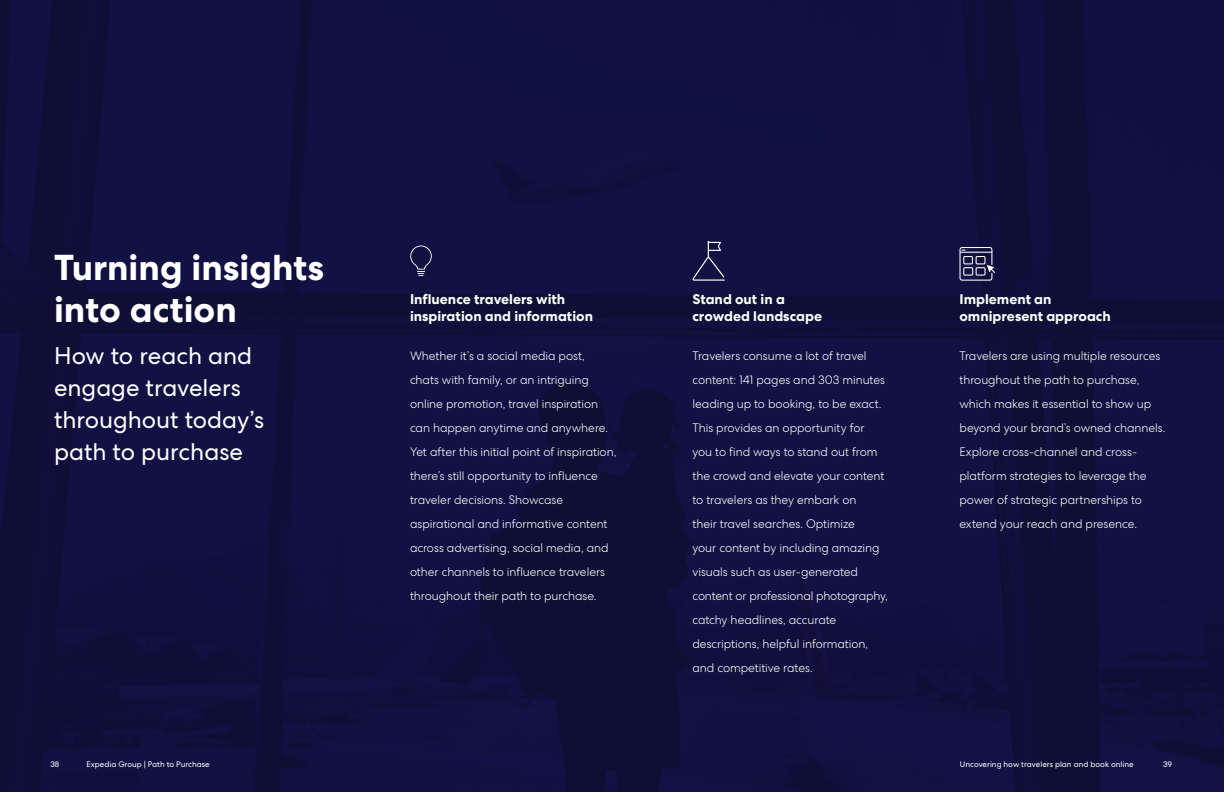
<style>
.page{position:relative;width:1224px;height:792px;background:#fff}
.page>*{position:absolute;margin:0;border:0;box-sizing:border-box;transform-origin:0 0}
.t1{font:700 36px/42px "Centra No 2";color:#fff}
.t2{font:24px/32px "Centra No 2";color:#fff}
.t3{font:700 14px/16.8px "Centra No 2";color:#fff}
.t4{font:300 12px/24px "Centra No 2";letter-spacing:-.005em;color:#fff}
.t5{font:8px "Centra No 2";color:#fff}
</style>
<div class="page">
<img style="left:0;top:0;width:1224px;height:792px">
<svg style="left:410px;top:245px;width:22px;height:31px"></svg>
<svg style="left:692px;top:241px;width:33px;height:40px"></svg>
<svg style="left:960px;top:247px;width:35px;height:34px"></svg>
<h1 class="t1" style="left:54px;top:247px;width:272px">Turning insights into action</h1>
<h2 class="t2" style="left:54px;top:340px;width:212px">How to reach and engage travelers throughout today’s path to purchase</h2>
<p class="t3" style="left:410px;top:291px;width:185px">Influence travelers with inspiration and information</p>
<p class="t3" style="left:960px;top:291px;width:153px">Implement an omnipresent approach</p>
<p class="t3" style="left:692px;top:291px;width:131px">Stand out in a crowded landscape</p>
<p class="t4" style="left:410px;top:344px;width:208px">Whether it’s a social media post, chats with family, or an intriguing online promotion, travel inspiration can happen anytime and anywhere.<br>Yet after this initial point of inspiration, there’s still opportunity to influence traveler decisions. Showcase aspirational and informative content across advertising, social media, and other channels to influence travelers throughout their path to purchase.</p>
<p class="t4" style="left:960px;top:344px;width:207px">Travelers are using multiple resources throughout the path to purchase, which makes it essential to show up beyond your brand’s owned channels.<br>Explore cross-channel and cross&shy;platform strategies to leverage the power of strategic partnerships to extend your reach and presence.</p>
<p class="t4" style="left:692px;top:344px;width:197px">Travelers consume a lot of travel content: 141 pages and 303 minutes leading up to booking, to be exact.<br>This provides an opportunity for<br>you to find ways to stand out from the crowd and elevate your content to travelers as they embark on<br>their travel searches. Optimize<br>your content by including amazing visuals such as user-generated content or professional photography, catchy headlines, accurate descriptions, helpful information, and competitive rates.</p>
<p class="t5" style="left:51px;top:759px;width:10px">38</p>
<p class="t5" style="left:87px;top:759px;width:125px">Expedia Group | Path to Purchase</p>
<p class="t5" style="left:960px;top:759px;width:175px">Uncovering how travelers plan and book online</p>
<p class="t5" style="left:1163px;top:759px;width:11px">39</p>
</div>
